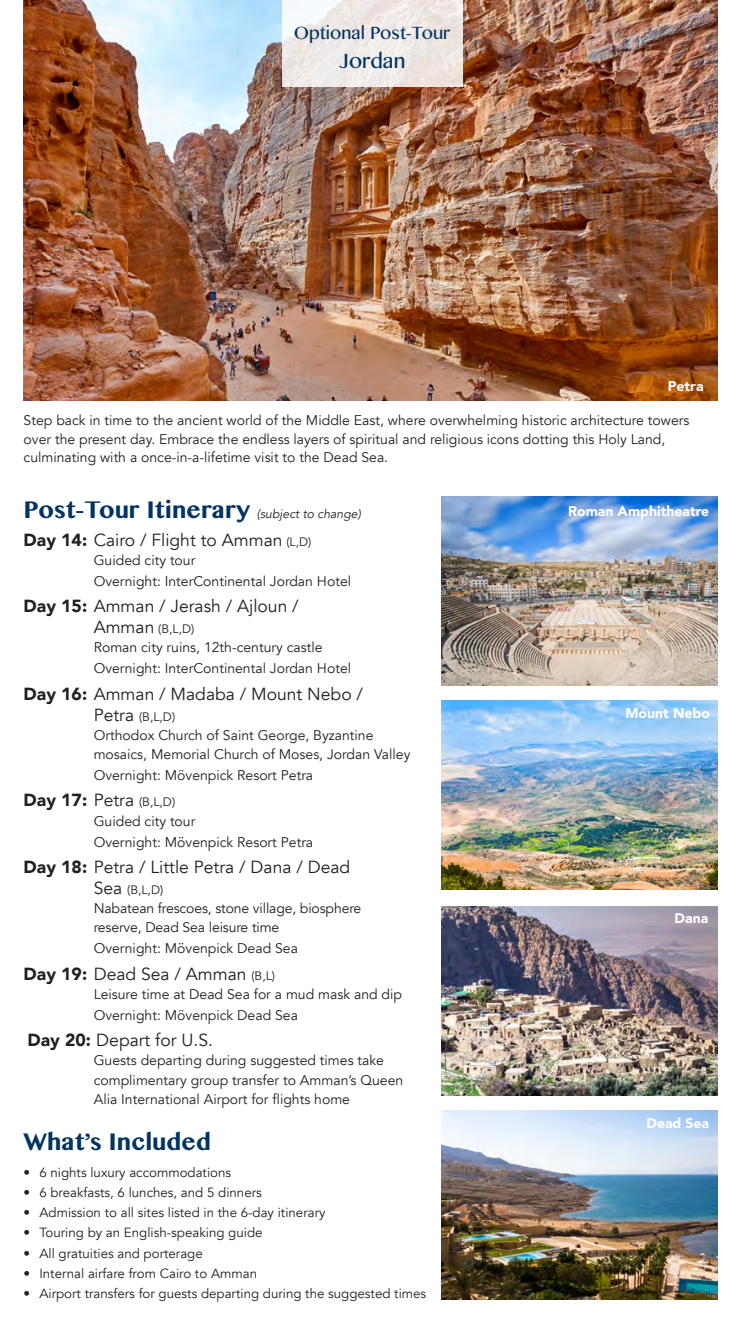
<style>
.page{position:relative;width:741px;height:1323px;background:#fff}
.page>*{position:absolute;margin:0;border:0;box-sizing:border-box;transform-origin:0 0}
.Heading{font:700 28px "Khmer MN";color:#013363}
.t1{font:24.5px "Khmer MN";color:#013363}
.t2{font:21px "Khmer MN";color:#013363}
.Sub_Day{font:17.5px "Avenir";color:#231f20}
.Sub_Day-2{font:14px/19.2px "Avenir";color:#231f20}
.t3{font:900 14px "Avenir";color:#fff}
.t4{font:13.3px "Avenir";color:#231f20}
.Sub_Day-3{font:12.25px "Avenir";color:#231f20}
.Heading-2{font:italic 12.25px "Avenir";color:#231f20}
.s1{font-weight:900}
.s2{font-size:12.25px}
.s3{font-size:17.5px}
.s4{font-weight:900;font-size:17.5px}
</style>
<div class="page">
<img style="left:24px;top:0;width:693px;height:401px">
<img style="left:441px;top:906px;width:276px;height:189px">
<img style="left:441px;top:496px;width:276px;height:189px">
<img style="left:441px;top:701px;width:276px;height:189px">
<img style="left:441px;top:1111px;width:276px;height:189px">
<svg style="left:282px;top:0;width:180px;height:87px;background:#efe9e7"></svg>
<p class="t2" style="left:293px;top:20px;width:158px">Optional Post-Tour</p>
<p class="t1" style="left:339px;top:45px;width:68px">Jordan</p>
<p class="t3" style="left:667px;top:374px;width:37px">Petra</p>
<p class="Sub_Day-2" style="left:24px;top:412px;width:667px;line-height:18.4px">Step back in time to the ancient world of the Middle East, where overwhelming historic architecture towers over the present day. Embrace the endless layers of spiritual and religious icons dotting this Holy Land, culminating with a once-in-a-lifetime visit to the Dead Sea.</p>
<p class="Heading" style="left:24px;top:492px;width:228px">Post-Tour Itinerary</p>
<p class="Heading-2" style="left:257px;top:506px;width:105px">(subject to change)</p>
<p class="Sub_Day" style="left:24px;top:529px;width:289px"><span class="s1">Day 14:</span> Cairo / Flight to Amman <span class="s2">(L,D)</span></p>
<p class="Sub_Day-2" style="left:94px;top:551px;width:103px">Guided city tour</p>
<p class="Sub_Day-2" style="left:94px;top:572px;width:259px">Overnight: InterContinental Jordan Hotel</p>
<p class="Sub_Day" style="left:24px;top:596px;width:276px"><span class="s1">Day 15:</span> Amman / Jerash / Ajloun /</p>
<p class="Sub_Day-3" style="left:94px;top:622px;width:102px"><span class="s3">Amman</span> (B,L,D)</p>
<p class="Sub_Day-2" style="left:94px;top:638px;width:230px">Roman city ruins, 12th-century castle</p>
<p class="Sub_Day-2" style="left:94px;top:659px;width:259px">Overnight: InterContinental Jordan Hotel</p>
<p class="Sub_Day" style="left:24px;top:683px;width:341px"><span class="s1">Day 16:</span> Amman / Madaba / Mount Nebo /</p>
<p class="Sub_Day-3" style="left:94px;top:709px;width:83px"><span class="s3">Petra</span> (B,L,D)</p>
<p class="Sub_Day-2" style="left:94px;top:726px;width:318px">Orthodox Church of Saint George, Byzantine mosaics, Memorial Church of Moses, Jordan Valley</p>
<p class="Sub_Day-2" style="left:94px;top:766px;width:221px">Overnight: Mövenpick Resort Petra</p>
<p class="Sub_Day-3" style="left:24px;top:795px;width:153px"><span class="s4">Day 17:</span> <span class="s3">Petra</span> (B,L,D)</p>
<p class="Sub_Day-2" style="left:94px;top:811px;width:103px">Guided city tour</p>
<p class="Sub_Day-2" style="left:94px;top:832px;width:221px">Overnight: Mövenpick Resort Petra</p>
<p class="Sub_Day" style="left:24px;top:856px;width:328px"><span class="s1">Day 18:</span> Petra / Little Petra / Dana / Dead</p>
<p class="Sub_Day-3" style="left:94px;top:882px;width:71px"><span class="s3">Sea</span> (B,L,D)</p>
<p class="Sub_Day-2" style="left:94px;top:899px;width:269px">Nabatean frescoes, stone village, biosphere</p>
<p class="Sub_Day-2" style="left:94px;top:918px;width:187px">reserve, Dead Sea leisure time</p>
<p class="Sub_Day-2" style="left:94px;top:939px;width:206px">Overnight: Mövenpick Dead Sea</p>
<p class="Sub_Day" style="left:24px;top:963px;width:253px"><span class="s1">Day 19:</span> Dead Sea / Amman <span class="s2">(B,L)</span></p>
<p class="Sub_Day-2" style="left:94px;top:984px;width:310px;line-height:21px">Leisure time at Dead Sea for a mud mask and dip<br>Overnight: Mövenpick Dead Sea</p>
<p class="Sub_Day" style="left:28px;top:1030px;width:187px"><span class="s1">Day 20:</span> Depart for U.S.</p>
<p class="Sub_Day-2" style="left:94px;top:1051px;width:311px">Guests departing during suggested times take complimentary group transfer to Amman’s Queen<br>Alia International Airport for flights home</p>
<p class="Heading" style="left:24px;top:1124px;width:189px">What’s Included</p>
<p class="t4" style="left:24px;top:1165px;width:209px">• 6 nights luxury accommodations</p>
<p class="t4" style="left:24px;top:1185px;width:239px">• 6 breakfasts, 6 lunches, and 5 dinners</p>
<p class="t4" style="left:24px;top:1205px;width:303px">• Admission to all sites listed in the 6-day itinerary</p>
<p class="t4" style="left:24px;top:1225px;width:240px">• Touring by an English-speaking guide</p>
<p class="t4" style="left:24px;top:1245px;width:180px">• All gratuities and porterage</p>
<p class="t4" style="left:24px;top:1265px;width:235px">• Internal airfare from Cairo to Amman</p>
<p class="t4" style="left:24px;top:1285px;width:404px">• Airport transfers for guests departing during the suggested times</p>
<p class="t3" style="left:568px;top:499px;width:143px">Roman Amphitheatre</p>
<p class="t3" style="left:625px;top:701px;width:86px">Mount Nebo</p>
<p class="t3" style="left:674px;top:907px;width:35px">Dana</p>
<p class="t3" style="left:646px;top:1112px;width:64px">Dead Sea</p>
</div>
